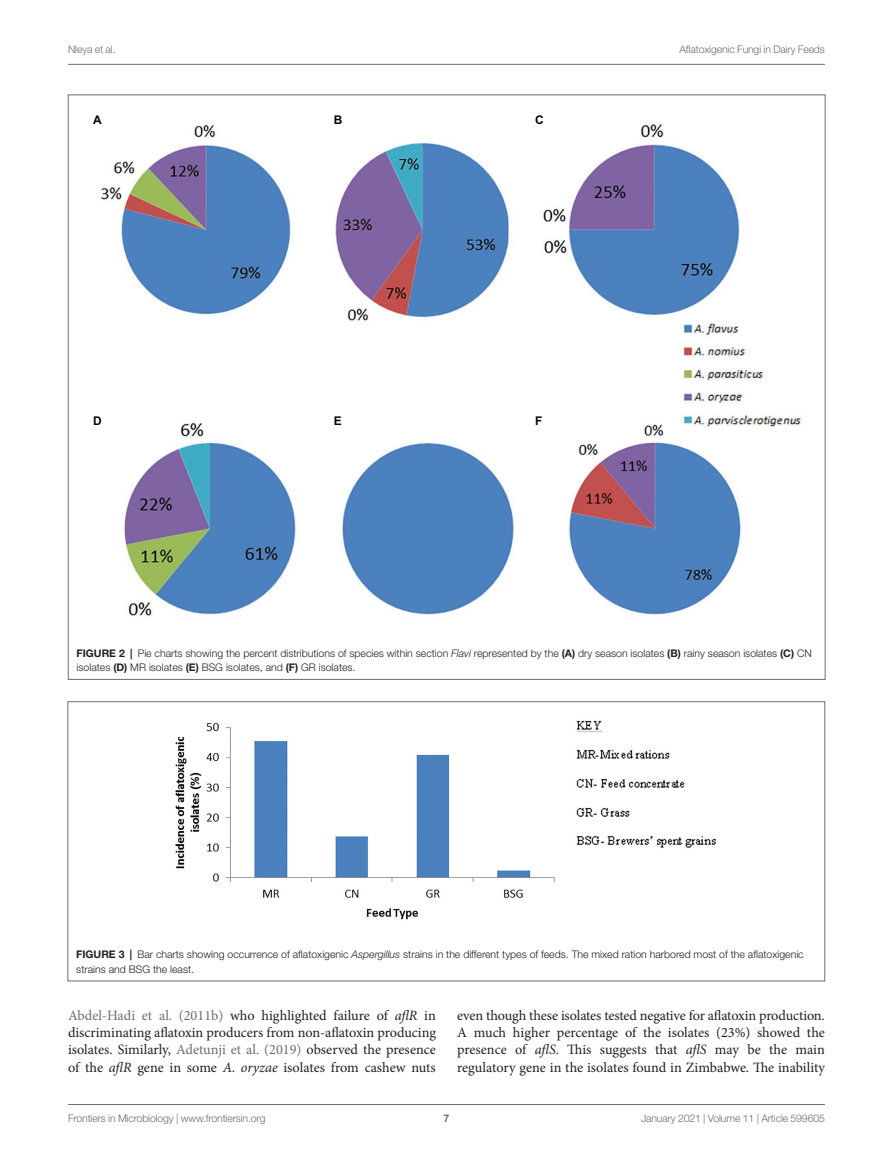
<style>
.page{position:relative;width:893px;height:1170px;background:#fff}
.page>*{position:absolute;margin:0;border:0;box-sizing:border-box;transform-origin:0 0}
.TEXT{font:14.25px/17.2px "Minion Pro";letter-spacing:-.005em;color:#231f20;text-align:justify}
.t1{font:700 12px "Arial";color:#040503}
.FIG_LEG{font:300 10.5px/14.2px "Helvetica Neue LT Std";color:#231f20}
.t2{font:300 10.5px "Helvetica Neue LT Std";letter-spacing:-.015em;color:#6c6d70}
.t3{font:700 10.5px "Helvetica Neue LT Std";color:#6c6d70}
.s1{font-weight:700}
.s2{font-style:italic}
.s3{color:#6c6d70}
</style>
<div class="page">
<hr style="left:68px;top:64px;width:757px;height:1px;background:#6c6d70">
<hr style="left:68px;top:1104px;width:757px;height:1px;background:#6c6d70">
<img style="left:101px;top:123px;width:701px;height:494px">
<img style="left:175px;top:720px;width:541px;height:200px">
<p class="t2" style="left:68px;top:42px;width:49px">Nleya et al.</p>
<p class="t2" style="left:679px;top:42px;width:147px">Aflatoxigenic Fungi in Dairy Feeds</p>
<p class="t1" style="left:93px;top:111px;width:10px">A</p>
<p class="t1" style="left:334px;top:111px;width:10px">B</p>
<p class="t1" style="left:535px;top:111px;width:10px">C</p>
<p class="t1" style="left:93px;top:412px;width:10px">D</p>
<p class="t1" style="left:334px;top:412px;width:10px">E</p>
<p class="t1" style="left:535px;top:412px;width:9px">F</p>
<p class="FIG_LEG" style="left:77px;top:645px;width:737px"><span class="s1">FIGURE 2 |</span> Pie charts showing the percent distributions of species within section <span class="s2">Flavi</span> represented by the <span class="s1">(A)</span> dry season isolates <span class="s1">(B)</span> rainy season isolates <span class="s1">(C)</span> CN isolates <span class="s1">(D)</span> MR isolates <span class="s1">(E)</span> BSG isolates, and <span class="s1">(F)</span> GR isolates.</p>
<p class="FIG_LEG" style="left:76px;top:947px;width:729px"><span class="s1">FIGURE 3 |</span> Bar charts showing occurrence of aflatoxigenic <span class="s2">Aspergillus</span> strains in the different types of feeds. The mixed ration harbored most of the aflatoxigenic strains and BSG the least.</p>
<p class="TEXT" style="left:68px;top:1006px;width:369px"><span class="s3">Abdel-Hadi et al. (2011b)</span> who highlighted failure of <span class="s2">aflR</span> in discriminating aflatoxin producers from non-aflatoxin producing isolates. Similarly, <span class="s3">Adetunji et al. (2019)</span> observed the presence of the <span class="s2">aflR</span> gene in some <span class="s2">A. oryzae</span> isolates from cashew nuts</p>
<p class="TEXT" style="left:457px;top:1006px;width:369px">even though these isolates tested negative for aflatoxin production.<br>A much higher percentage of the isolates (23%) showed the presence of <span class="s2">aflS</span>. This suggests that <span class="s2">aflS</span> may be the main regulatory gene in the isolates found in Zimbabwe. The inability</p>
<p class="t2" style="left:68px;top:1111px;width:199px">Frontiers in Microbiology | www.frontiersin.org</p>
<p class="t3" style="left:444px;top:1111px;width:7px">7</p>
<p class="t2" style="left:641px;top:1111px;width:185px">January 2021 | Volume 11 | Article 599605</p>
</div>
